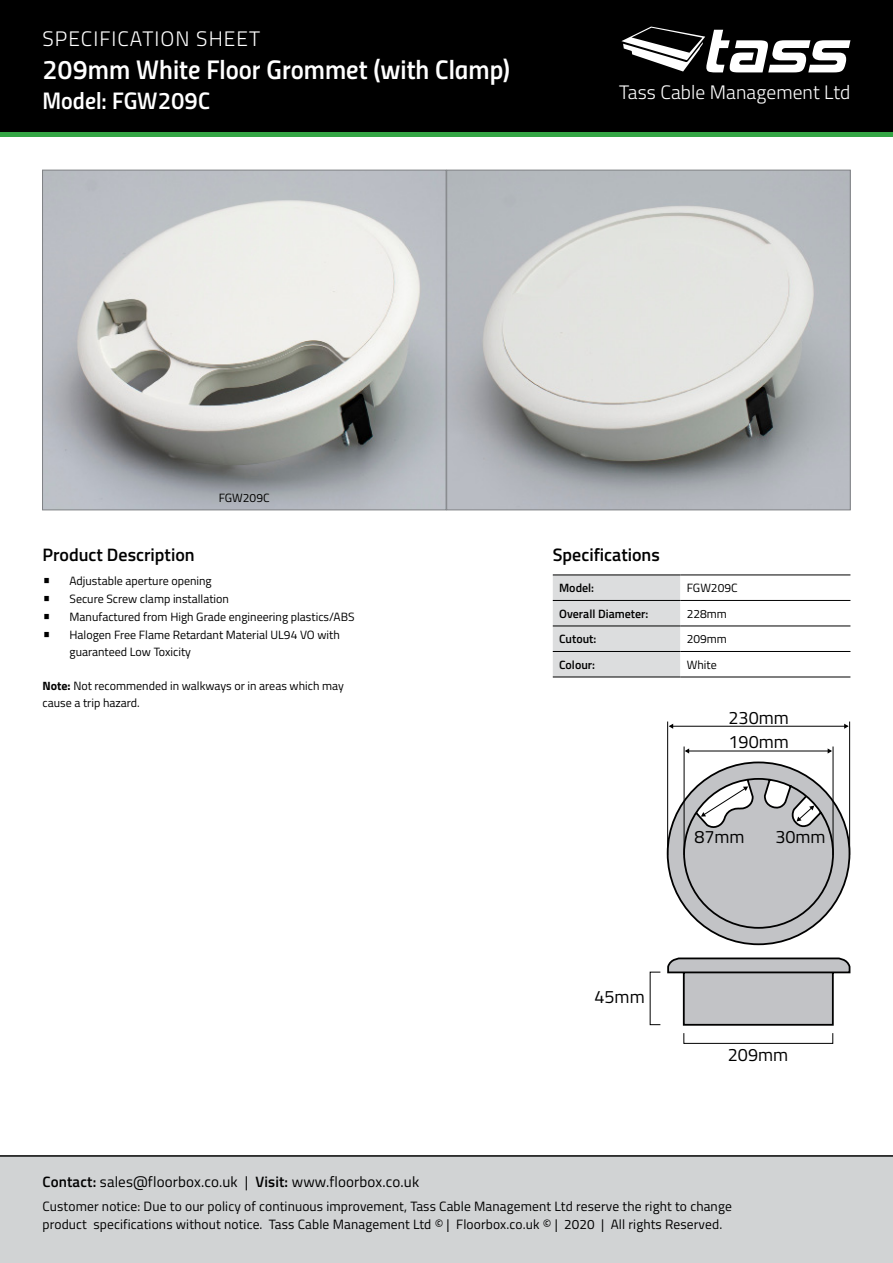
<style>
.page{position:relative;width:893px;height:1263px;background:#fff}
.page>*{position:absolute;margin:0;border:0;box-sizing:border-box;transform-origin:0 0}
.t1{font:27px "Titillium Semibold Upright";color:#fff}
.t2{font:24px "Titillium Semibold Upright";color:#fff}
.t3{font:300 21px "Titillium";letter-spacing:.05em;color:#fff}
.t4{font:300 19.5px "Titillium";letter-spacing:.005em;color:#fff}
.t5{font:600 18px "Titillium";color:#000}
.t6{font:18px "Titillium";color:#000}
.t7{font:15px "Titillium";letter-spacing:.01em;color:#000}
.t8{font:13.5px/18px "Titillium";letter-spacing:.01em;color:#000}
.t9{font:12px/16.5px "Titillium";color:#000}
.t10{font:600 12px "Titillium";color:#000}
.s1{font-size:18px}
.s2{font-weight:700}
.s3{font-weight:600}
</style>
<div class="page">
<div style="left:0;top:67px;width:893px;height:69px;background:#33a544"></div>
<div style="left:0;top:0;width:893px;height:132px;background:#000"></div>
<svg style="left:621px;top:26px;width:229px;height:46px"></svg>
<div style="left:0;top:1157px;width:893px;height:106px;background:#d1d3d4"></div>
<hr style="left:0;top:1155px;width:893px;height:2px;background:#000">
<svg style="left:553px;top:576px;width:297px;height:101px"></svg>
<hr style="left:680px;top:626px;width:170px;height:1px;background:#000">
<hr style="left:553px;top:651px;width:127px;height:1px;background:#000">
<hr style="left:680px;top:651px;width:170px;height:1px;background:#000">
<hr style="left:553px;top:677px;width:127px;height:1px;background:#000">
<hr style="left:680px;top:677px;width:170px;height:1px;background:#000">
<hr style="left:553px;top:626px;width:127px;height:1px;background:#000">
<hr style="left:553px;top:575px;width:127px;height:1px;background:#000">
<hr style="left:680px;top:575px;width:170px;height:1px;background:#000">
<hr style="left:553px;top:600px;width:127px;height:1px;background:#000">
<hr style="left:680px;top:600px;width:170px;height:1px;background:#000">
<img style="left:44px;top:172px;width:804px;height:336px">
<div style="left:42px;top:170px;width:404px;height:340px;border:1px solid #808285"></div>
<div style="left:446px;top:170px;width:404px;height:340px;border:1px solid #808285"></div>
<svg style="left:649px;top:957px;width:202px;height:87px"></svg>
<svg style="left:666px;top:721px;width:185px;height:225px"></svg>
<h3 class="t3" style="left:43px;top:23px;width:219px">SPECIFICATION SHEET</h3>
<h1 class="t1" style="left:43px;top:49px;width:469px">209mm White Floor Grommet (with Clamp)</h1>
<h2 class="t2" style="left:43px;top:82px;width:169px">Model: FGW209C</h2>
<h3 class="t4" style="left:619px;top:78px;width:233px">Tass Cable Management Ltd</h3>
<p class="t9" style="left:219px;top:489px;width:52px">FGW209C</p>
<h3 class="t5" style="left:43px;top:541px;width:154px">Product Description</h3>
<p class="t9" style="left:43px;top:572px;width:171px"><span class="s1">•</span> Adjustable aperture opening</p>
<p class="t9" style="left:43px;top:590px;width:188px"><span class="s1">•</span> Secure Screw clamp installation</p>
<p class="t9" style="left:43px;top:608px;width:314px"><span class="s1">•</span> Manufactured from High Grade engineering plastics/ABS</p>
<p class="t9" style="left:70px;top:626px;width:272px;text-indent:-27px"><span class="s1">•</span> Halogen Free Flame Retardant Material UL94 VO with guaranteed Low Toxicity</p>
<p class="t9" style="left:43px;top:677px;width:303px"><span class="s2">Note:</span> Not recommended in walkways or in areas which may cause a trip hazard.</p>
<h3 class="t5" style="left:553px;top:541px;width:109px">Specifications</h3>
<p class="t10" style="left:559px;top:579px;width:36px">Model:</p>
<p class="t9" style="left:687px;top:579px;width:52px">FGW209C</p>
<p class="t10" style="left:559px;top:604px;width:91px">Overall Diameter:</p>
<p class="t9" style="left:687px;top:605px;width:42px">228mm</p>
<p class="t10" style="left:559px;top:630px;width:39px">Cutout:</p>
<p class="t9" style="left:687px;top:630px;width:42px">209mm</p>
<p class="t10" style="left:559px;top:655px;width:37px">Colour:</p>
<p class="t9" style="left:687px;top:656px;width:31px">White</p>
<h3 class="t6" style="left:728px;top:704px;width:62px">230mm</h3>
<h3 class="t6" style="left:728px;top:729px;width:62px">190mm</h3>
<h3 class="t6" style="left:694px;top:823px;width:52px">87mm</h3>
<h3 class="t6" style="left:775px;top:823px;width:52px">30mm</h3>
<h3 class="t6" style="left:594px;top:983px;width:52px">45mm</h3>
<h3 class="t6" style="left:728px;top:1041px;width:62px">209mm</h3>
<p class="t7" style="left:43px;top:1171px;width:378px"><span class="s3">Contact:</span> sales@floorbox.co.uk | <span class="s3">Visit:</span> www.floorbox.co.uk</p>
<p class="t8" style="left:43px;top:1196px;width:691px">Customer notice: Due to our policy of continuous improvement, Tass Cable Management Ltd reserve the right to change product specifications without notice. Tass Cable Management Ltd © | Floorbox.co.uk © | 2020 | All rights Reserved.</p>
</div>
